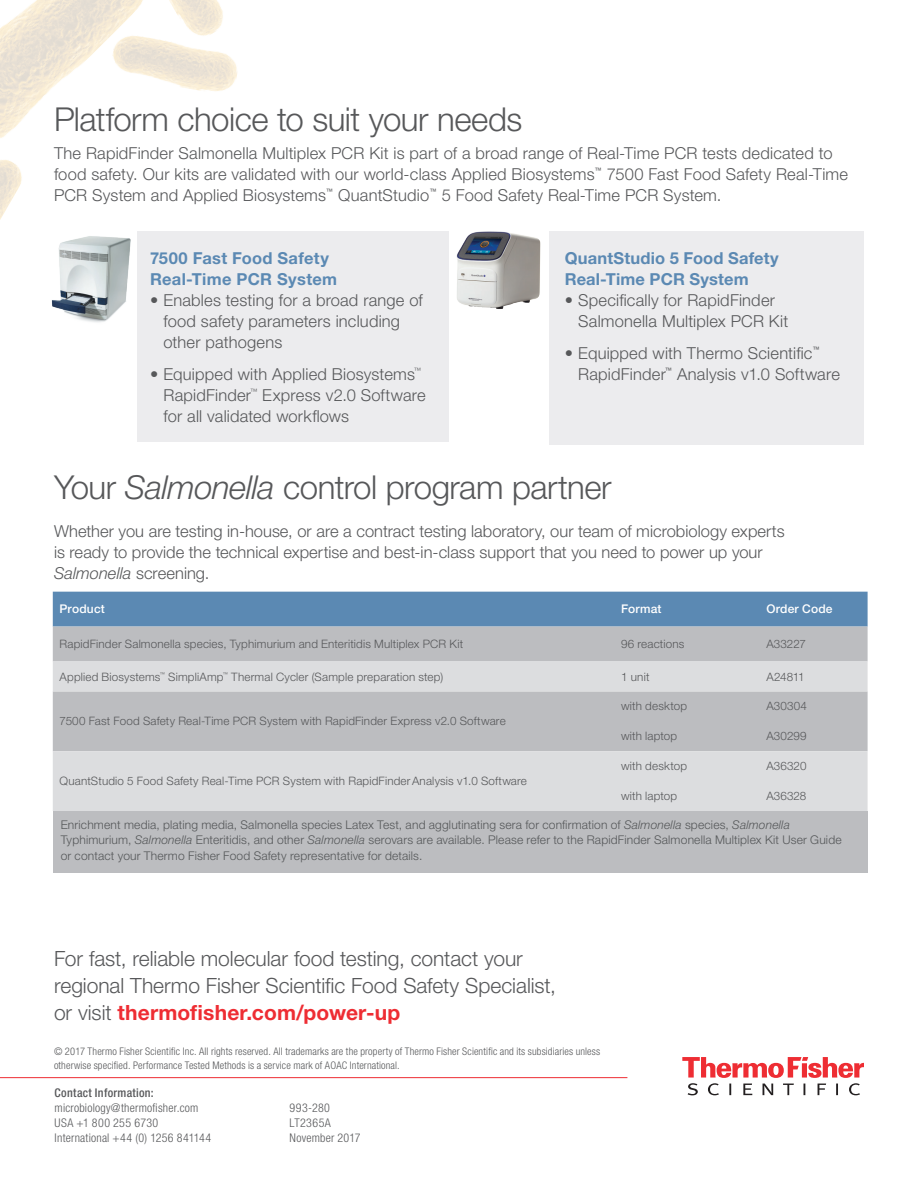
<style>
.page{position:relative;width:918px;height:1188px;background:#fff}
.page>*{position:absolute;margin:0;border:0;box-sizing:border-box;transform-origin:0 0}
.Subhead_Main{font:300 33px "Helvetica Neue LT Std";letter-spacing:-.015em;color:#57585a}
.CTA{font:300 21px/27px "Helvetica Neue LT Std";color:#57585a}
.Body_Copy{font:300 16.5px/21px "Helvetica Neue LT Std";letter-spacing:.01em;color:#57585a}
.Content_Header{font:700 16.5px "Helvetica Neue LT Std";letter-spacing:.015em;color:#5b89b3}
.Figure_Caption{font:300 12px/15.8px "Helvetica Neue LT Std";letter-spacing:.015em;color:#555759}
.t1{font:300 condensed 12px/15px "Helvetica Neue LT Std";letter-spacing:.02em;color:#57585a}
.t2{font:500 12px "Helvetica Neue LT Std";letter-spacing:.015em;color:#fff}
.t3{font:500 condensed 12px "Helvetica Neue LT Std";letter-spacing:.025em;color:#57585a}
.t4{font:300 11.7px "Helvetica Neue LT Std";letter-spacing:.015em;color:#57585a}
.Trademarks{font:300 condensed 10.5px/13.5px "Helvetica Neue LT Std";letter-spacing:.015em;color:#57585a}
.Body_Copy-2{font:7.35px "Arial";color:#57585a}
.t5{font:300 7.35px "Helvetica Neue LT Std";color:#57585a}
.t6{font:300 5.25px "Helvetica Neue LT Std";color:#57585a}
.s1{font-style:italic}
.s2{font-weight:700;color:#ee2d33}
</style>
<div class="page">
<div style="left:53px;top:811px;width:815px;height:61px;background:#bcbdc0"></div>
<div style="left:137px;top:231px;width:312px;height:210px;background:#ececee"></div>
<div style="left:549px;top:231px;width:314px;height:213px;background:#ececee"></div>
<hr style="left:0;top:1077px;width:627px;height:1px;background:#ee2d33">
<svg style="left:682px;top:1057px;width:182px;height:38px"></svg>
<img style="left:0;top:0;width:143px;height:138px">
<img style="left:109px;top:32px;width:128px;height:64px">
<img style="left:0;top:160px;width:22px;height:60px">
<img style="left:159px;top:0;width:73px;height:44px">
<img style="left:52px;top:236px;width:79px;height:87px">
<div style="left:53px;top:592px;width:815px;height:35px;background:#5b89b3"></div>
<div style="left:53px;top:627px;width:815px;height:34px;background:#bcbdc0"></div>
<svg style="left:53px;top:661px;width:815px;height:150px;fill:#dcdddf"></svg>
<img style="left:456px;top:231px;width:85px;height:78px">
<p class="Subhead_Main" style="left:54px;top:99px;width:470px">Platform choice to suit your needs</p>
<p class="Body_Copy" style="left:54px;top:142px;width:780px">The RapidFinder Salmonella Multiplex PCR Kit is part of a broad range of Real-Time PCR tests dedicated to food safety. Our kits are validated with our world-class Applied Biosystems</p>
<p class="Body_Copy-2" style="left:595px;top:166px;width:9px">™</p>
<p class="Body_Copy" style="left:607px;top:163px;width:243px">7500 Fast Food Safety Real-Time</p>
<p class="Body_Copy" style="left:54px;top:184px;width:274px">PCR System and Applied Biosystems</p>
<p class="Body_Copy-2" style="left:326px;top:187px;width:9px">™</p>
<p class="Body_Copy" style="left:338px;top:184px;width:93px">QuantStudio</p>
<p class="Body_Copy-2" style="left:429px;top:187px;width:9px">™</p>
<p class="Body_Copy" style="left:442px;top:184px;width:281px">5 Food Safety Real-Time PCR System.</p>
<p class="Content_Header" style="left:150px;top:248px;width:181px">7500 Fast Food Safety</p>
<p class="Content_Header" style="left:150px;top:269px;width:189px">Real-Time PCR System</p>
<p class="Body_Copy" style="left:164px;top:289px;width:261px;text-indent:-14px">• Enables testing for a broad range of food safety parameters including other pathogens</p>
<p class="Body_Copy" style="left:150px;top:363px;width:267px">• Equipped with Applied Biosystems</p>
<p class="t5" style="left:414px;top:366px;width:9px">™</p>
<p class="Body_Copy" style="left:164px;top:384px;width:89px">RapidFinder</p>
<p class="t5" style="left:250px;top:387px;width:9px">™</p>
<p class="Body_Copy" style="left:164px;top:384px;width:264px;text-indent:99px">Express v2.0 Software for all validated workflows</p>
<p class="Content_Header" style="left:565px;top:248px;width:216px">QuantStudio 5 Food Safety</p>
<p class="Content_Header" style="left:565px;top:269px;width:186px">Real-Time PCR System</p>
<p class="Body_Copy" style="left:578px;top:289px;width:211px;text-indent:-14px">• Specifically for RapidFinder<br>Salmonella Multiplex PCR Kit</p>
<p class="Body_Copy" style="left:565px;top:342px;width:249px">• Equipped with Thermo Scientific</p>
<p class="Body_Copy-2" style="left:812px;top:345px;width:9px">™</p>
<p class="Body_Copy" style="left:578px;top:363px;width:89px">RapidFinder</p>
<p class="Body_Copy-2" style="left:665px;top:366px;width:9px">™</p>
<p class="Body_Copy" style="left:677px;top:363px;width:164px">Analysis v1.0 Software</p>
<p class="Subhead_Main" style="left:54px;top:467px;width:559px">Your <span class="s1">Salmonella</span> control program partner</p>
<p class="Body_Copy" style="left:54px;top:520px;width:732px">Whether you are testing in-house, or are a contract testing laboratory, our team of microbiology experts is ready to provide the technical expertise and best-in-class support that you need to power up your<br><span class="s1">Salmonella</span> screening.</p>
<p class="t2" style="left:60px;top:602px;width:47px">Product</p>
<p class="t2" style="left:621px;top:602px;width:42px">Format</p>
<p class="t2" style="left:766px;top:602px;width:68px">Order Code</p>
<p class="t4" style="left:60px;top:637px;width:405px">RapidFinder Salmonella species, Typhimurium and Enteritidis Multiplex PCR Kit</p>
<p class="t4" style="left:621px;top:637px;width:65px">96 reactions</p>
<p class="t4" style="left:766px;top:637px;width:41px">A33227</p>
<p class="t4" style="left:60px;top:669px;width:103px">Applied Biosystems</p>
<p class="t6" style="left:160px;top:671px;width:7px">™</p>
<p class="t4" style="left:168px;top:669px;width:57px">SimpliAmp</p>
<p class="t6" style="left:223px;top:671px;width:7px">™</p>
<p class="t4" style="left:231px;top:669px;width:213px">Thermal Cycler (Sample preparation step)</p>
<p class="t4" style="left:621px;top:669px;width:30px">1 unit</p>
<p class="t4" style="left:766px;top:669px;width:40px">A24811</p>
<p class="t4" style="left:60px;top:714px;width:448px">7500 Fast Food Safety Real-Time PCR System with RapidFinder Express v2.0 Software</p>
<p class="t4" style="left:621px;top:699px;width:68px">with desktop</p>
<p class="t4" style="left:766px;top:699px;width:42px">A30304</p>
<p class="t4" style="left:621px;top:729px;width:58px">with laptop</p>
<p class="t4" style="left:766px;top:729px;width:42px">A30299</p>
<p class="t4" style="left:621px;top:759px;width:68px">with desktop</p>
<p class="t4" style="left:766px;top:759px;width:42px">A36320</p>
<p class="t4" style="left:621px;top:789px;width:58px">with laptop</p>
<p class="t4" style="left:766px;top:789px;width:42px">A36328</p>
<p class="Figure_Caption" style="left:61px;top:816px;width:782px">Enrichment media, plating media, Salmonella species Latex Test, and agglutinating sera for confirmation of <span class="s1">Salmonella</span> species, <span class="s1">Salmonella<br></span>Typhimurium, <span class="s1">Salmonella</span> Enteritidis, and other <span class="s1">Salmonella</span> serovars are available. Please refer to the RapidFinder Salmonella Multiplex Kit User Guide or contact your Thermo Fisher Food Safety representative for details.</p>
<p class="t4" style="left:60px;top:774px;width:469px">QuantStudio 5 Food Safety Real-Time PCR System with RapidFinderAnalysis v1.0 Software</p>
<p class="CTA" style="left:54px;top:945px;width:503px">For fast, reliable molecular food testing, contact your regional Thermo Fisher Scientific Food Safety Specialist, or visit <span class="s2">thermofisher.com/power-up</span></p>
<p class="Trademarks" style="left:54px;top:1045px;width:548px">© 2017 Thermo Fisher Scientific Inc. All rights reserved. All trademarks are the property of Thermo Fisher Scientific and its subsidiaries unless otherwise specified. Performance Tested Methods is a service mark of AOAC International.</p>
<p class="t3" style="left:55px;top:1086px;width:101px">Contact Information:</p>
<p class="t1" style="left:55px;top:1100px;width:145px">microbiology@thermofisher.com</p>
<p class="t1" style="left:55px;top:1115px;width:105px">USA +1 800 255 6730</p>
<p class="t1" style="left:55px;top:1130px;width:158px">International +44 (0) 1256 841144</p>
<p class="t1" style="left:290px;top:1100px;width:43px">993-280<br>LT2365A</p>
<p class="t1" style="left:290px;top:1130px;width:73px">November 2017</p>
</div>
